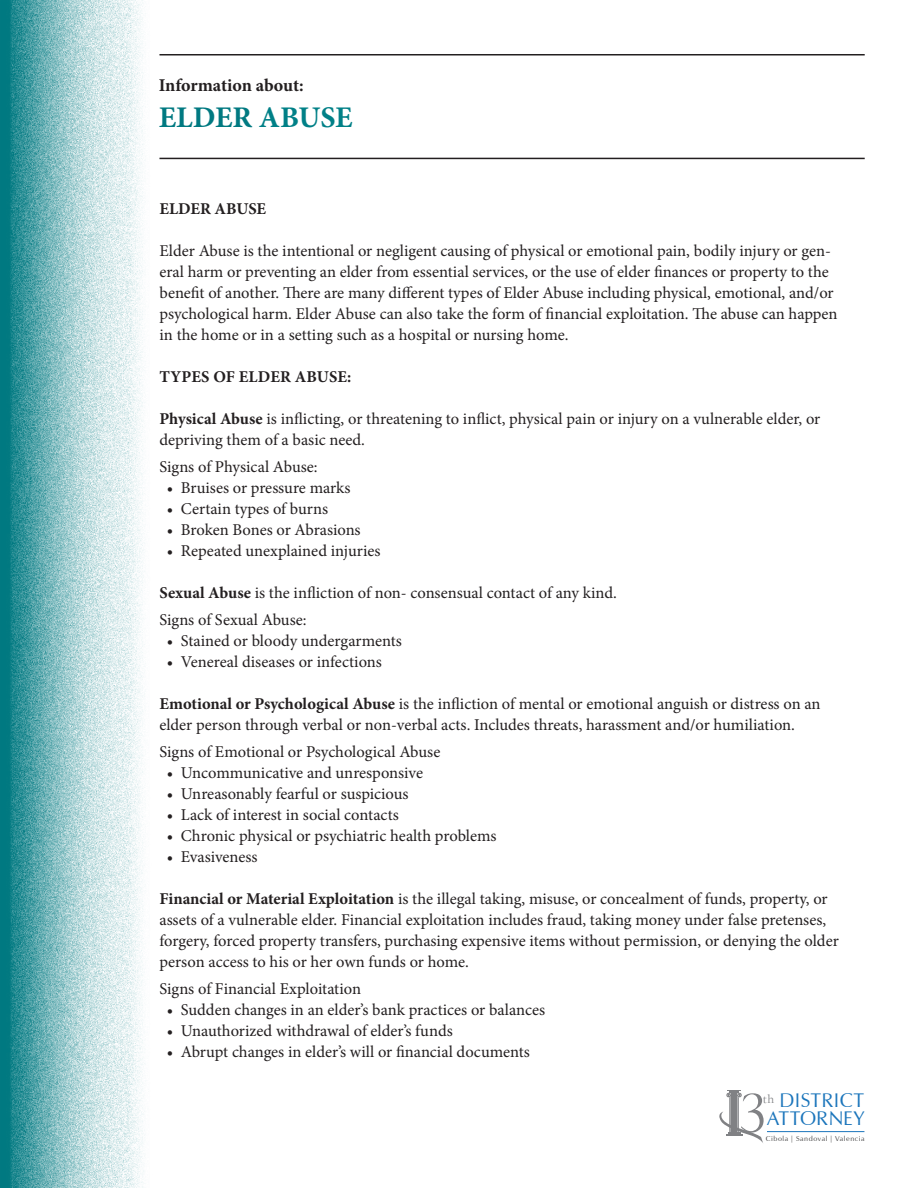
<style>
.page{position:relative;width:918px;height:1188px;background:#fff}
.page>*{position:absolute;margin:0;border:0;box-sizing:border-box;transform-origin:0 0}
.t1{font:700 30px "Minion Pro";color:#007981}
.t2{font:19.8px/17.7px "Zapf Humanist 601 BT";letter-spacing:.02em;color:#1b75bb;text-align:right}
.t3{font:700 18px "Minion Pro";letter-spacing:-.005em;color:#231f20}
.t4{font:16.5px/21px "Minion Pro";color:#231f20}
.t5{font:700 16.5px "Minion Pro";color:#231f20}
.t6{font:13.2px "Garamond";color:#808184}
.t7{font:7.05px "Zapf Humanist 601 BT";letter-spacing:.075em;color:#404041;scale:1.04 1}
.s1{color:#008087}
.s2{font-weight:700}
</style>
<div class="page">
<svg style="left:0;top:0;width:145px;height:1188px;background:#95c7ca"></svg>
<hr style="left:767px;top:1131px;width:97px;height:1px;background:#1b75bb">
<svg style="left:719px;top:1090px;width:45px;height:53px"></svg>
<hr style="left:159px;top:54px;width:706px;height:1px;background:#231f20">
<hr style="left:159px;top:158px;width:706px;height:1px;background:#231f20">
<p class="t3" style="left:159px;top:73px;width:147px">Information about:</p>
<p class="t1" style="left:159px;top:96px;width:195px">ELDER <span class="s1">ABUSE</span></p>
<p class="t5" style="left:159px;top:198px;width:108px">ELDER ABUSE</p>
<p class="t4" style="left:159px;top:241px;width:680px">Elder Abuse is the intentional or negligent causing of physical or emotional pain, bodily injury or gen&shy;eral harm or preventing an elder from essential services, or the use of elder finances or property to the benefit of another. There are many different types of Elder Abuse including physical, emotional, and/or psychological harm. Elder Abuse can also take the form of financial exploitation. The abuse can happen in the home or in a setting such as a hospital or nursing home.</p>
<p class="t5" style="left:160px;top:366px;width:193px">TYPES OF ELDER ABUSE:</p>
<p class="t4" style="left:159px;top:409px;width:662px"><span class="s2">Physical Abuse</span> is inflicting, or threatening to inflict, physical pain or injury on a vulnerable elder, or depriving them of a basic need.</p>
<p class="t4" style="left:159px;top:457px;width:160px">Signs of Physical Abuse:</p>
<p class="t4" style="left:167px;top:478px;width:185px">• Bruises or pressure marks</p>
<p class="t4" style="left:167px;top:499px;width:163px">• Certain types of burns</p>
<p class="t4" style="left:167px;top:520px;width:195px">• Broken Bones or Abrasions</p>
<p class="t4" style="left:167px;top:541px;width:215px">• Repeated unexplained injuries</p>
<p class="t4" style="left:159px;top:583px;width:459px"><span class="s2">Sexual Abuse</span> is the infliction of non- consensual contact of any kind.</p>
<p class="t4" style="left:159px;top:610px;width:149px">Signs of Sexual Abuse:</p>
<p class="t4" style="left:167px;top:631px;width:236px">• Stained or bloody undergarments</p>
<p class="t4" style="left:167px;top:652px;width:216px">• Venereal diseases or infections</p>
<p class="t4" style="left:159px;top:694px;width:663px"><span class="s2">Emotional or Psychological Abuse</span> is the infliction of mental or emotional anguish or distress on an elder person through verbal or non-verbal acts. Includes threats, harassment and/or humiliation.</p>
<p class="t4" style="left:159px;top:742px;width:282px">Signs of Emotional or Psychological Abuse</p>
<p class="t4" style="left:167px;top:763px;width:258px">• Uncommunicative and unresponsive</p>
<p class="t4" style="left:167px;top:784px;width:243px">• Unreasonably fearful or suspicious</p>
<p class="t4" style="left:167px;top:805px;width:233px">• Lack of interest in social contacts</p>
<p class="t4" style="left:167px;top:826px;width:331px">• Chronic physical or psychiatric health problems</p>
<p class="t4" style="left:167px;top:847px;width:92px">• Evasiveness</p>
<p class="t4" style="left:159px;top:889px;width:681px"><span class="s2">Financial or Material Exploitation</span> is the illegal taking, misuse, or concealment of funds, property, or assets of a vulnerable elder. Financial exploitation includes fraud, taking money under false pretenses, forgery, forced property transfers, purchasing expensive items without permission, or denying the older person access to his or her own funds or home.</p>
<p class="t4" style="left:159px;top:979px;width:203px">Signs of Financial Exploitation</p>
<p class="t4" style="left:167px;top:1000px;width:380px">• Sudden changes in an elder’s bank practices or balances</p>
<p class="t4" style="left:167px;top:1021px;width:287px">• Unauthorized withdrawal of elder’s funds</p>
<p class="t4" style="left:167px;top:1042px;width:365px">• Abrupt changes in elder’s will or financial documents</p>
<p class="t2" style="left:767px;top:1092px;width:99px">DISTRICT<br>ATTORNEY</p>
<p class="t7" style="left:766px;top:1135px;width:97px">Cibola | Sandoval | Valencia</p>
<p class="t6" style="left:763px;top:1090px;width:13px">th</p>
</div>
